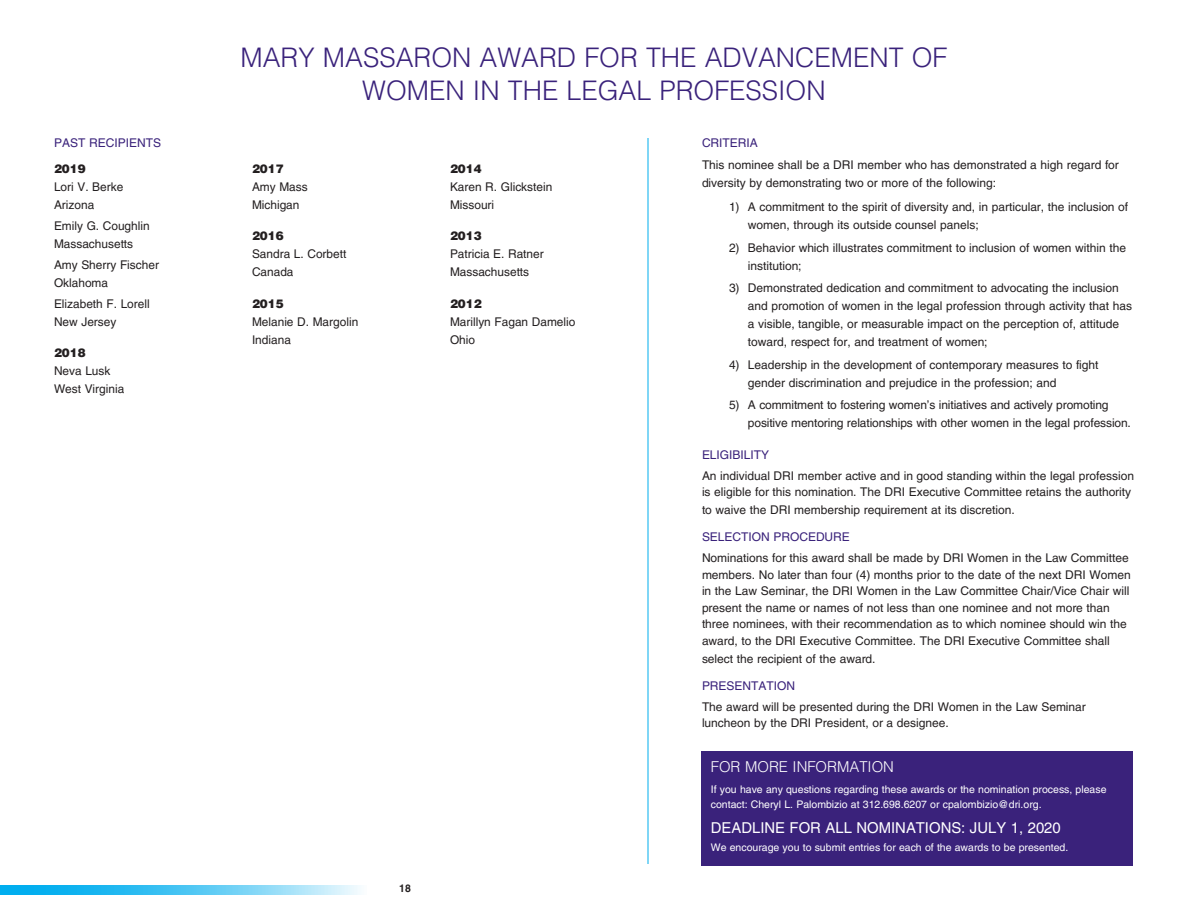
<style>
.page{position:relative;width:1188px;height:918px;background:#fff}
.page>*{position:absolute;margin:0;border:0;box-sizing:border-box;transform-origin:0 0}
.t1{font:300 27px/33px "Helvetica LT Pro";color:#3a227b;text-align:center}
.t2{font:15px "Helvetica LT Pro";color:#fff}
.t3{font:300 15px "Helvetica LT Pro";color:#fff}
.t4{font:12px/18px "Helvetica LT Pro";color:#231f20}
.t5{font:12px "Helvetica LT Pro";color:#3a227b}
.t6{font:900 12px "Helvetica LT Pro";color:#231f20}
.t7{font:10.5px/15px "Helvetica LT Pro";color:#fff}
.t8{font:700 10.5px "Helvetica LT Pro";color:#231f20}
</style>
<div class="page">
<hr style="left:648px;top:138px;width:1px;height:726px;background:#00aeef">
<svg style="left:0;top:885px;width:360px;height:10px;background:#58c9f4"></svg>
<div style="left:701px;top:751px;width:432px;height:114px;background:#3a227b"></div>
<p class="t5" style="left:54px;top:135px;width:109px">PAST RECIPIENTS</p>
<p class="t6" style="left:54px;top:161px;width:33px">2019</p>
<p class="t4" style="left:54px;top:177px;width:71px">Lori V. Berke<br>Arizona</p>
<p class="t4" style="left:54px;top:216px;width:97px">Emily G. Coughlin<br>Massachusetts</p>
<p class="t4" style="left:54px;top:255px;width:106px">Amy Sherry Fischer<br>Oklahoma</p>
<p class="t4" style="left:54px;top:294px;width:97px">Elizabeth F. Lorell<br>New Jersey</p>
<p class="t6" style="left:54px;top:345px;width:33px">2018</p>
<p class="t4" style="left:54px;top:362px;width:72px">Neva Lusk<br>West Virginia</p>
<h1 class="t1" style="left:241px;top:40px;width:709px">MARY MASSARON AWARD FOR THE ADVANCEMENT OF<br>WOMEN IN THE LEGAL PROFESSION</h1>
<p class="t5" style="left:702px;top:135px;width:57px">CRITERIA</p>
<p class="t4" style="left:702px;top:156px;width:418px">This nominee shall be a DRI member who has demonstrated a high regard for diversity by demonstrating two or more of the following:</p>
<p class="t4" style="left:748px;top:198px;width:382px;text-indent:-19px">1) A commitment to the spirit of diversity and, in particular, the inclusion of women, through its outside counsel panels;</p>
<p class="t4" style="left:748px;top:238px;width:380px;text-indent:-19px">2) Behavior which illustrates commitment to inclusion of women within the institution;</p>
<p class="t4" style="left:748px;top:279px;width:386px;text-indent:-19px">3) Demonstrated dedication and commitment to advocating the inclusion and promotion of women in the legal profession through activity that has a visible, tangible, or measurable impact on the perception of, attitude toward, respect for, and treatment of women;</p>
<p class="t4" style="left:748px;top:355px;width:352px;text-indent:-19px">4) Leadership in the development of contemporary measures to fight gender discrimination and prejudice in the profession; and</p>
<p class="t4" style="left:748px;top:396px;width:385px;text-indent:-19px">5) A commitment to fostering women’s initiatives and actively promoting positive mentoring relationships with other women in the legal profession.</p>
<p class="t5" style="left:702px;top:447px;width:69px">ELIGIBILITY</p>
<p class="t4" style="left:702px;top:467px;width:434px;line-height:16.5px">An individual DRI member active and in good standing within the legal profession is eligible for this nomination. The DRI Executive Committee retains the authority</p>
<p class="t4" style="left:702px;top:501px;width:314px">to waive the DRI membership requirement at its discretion.</p>
<p class="t5" style="left:702px;top:530px;width:149px">SELECTION PROCEDURE</p>
<p class="t4" style="left:702px;top:550px;width:430px;line-height:16.5px">Nominations for this award shall be made by DRI Women in the Law Committee members. No later than four (4) months prior to the date of the next DRI Women in the Law Seminar, the DRI Women in the Law Committee Chair/Vice Chair will present the name or names of not less than one nominee and not more than three nominees, with their recommendation as to which nominee should win the award, to the DRI Executive Committee. The DRI Executive Committee shall</p>
<p class="t4" style="left:702px;top:649px;width:175px">select the recipient of the award.</p>
<p class="t5" style="left:702px;top:678px;width:95px">PRESENTATION</p>
<p class="t4" style="left:702px;top:698px;width:385px;line-height:16.5px">The award will be presented during the DRI Women in the Law Seminar luncheon by the DRI President, or a designee.</p>
<p class="t6" style="left:252px;top:161px;width:33px">2017</p>
<p class="t4" style="left:252px;top:177px;width:57px">Amy Mass<br>Michigan</p>
<p class="t6" style="left:252px;top:228px;width:33px">2016</p>
<p class="t4" style="left:252px;top:245px;width:96px">Sandra L. Corbett<br>Canada</p>
<p class="t6" style="left:252px;top:296px;width:33px">2015</p>
<p class="t4" style="left:252px;top:312px;width:108px">Melanie D. Margolin<br>Indiana</p>
<p class="t6" style="left:450px;top:161px;width:33px">2014</p>
<p class="t4" style="left:450px;top:177px;width:104px">Karen R. Glickstein<br>Missouri</p>
<p class="t6" style="left:450px;top:228px;width:33px">2013</p>
<p class="t4" style="left:450px;top:245px;width:95px">Patricia E. Ratner<br>Massachusetts</p>
<p class="t6" style="left:450px;top:296px;width:33px">2012</p>
<p class="t4" style="left:450px;top:312px;width:127px">Marillyn Fagan Damelio<br>Ohio</p>
<p class="t8" style="left:399px;top:882px;width:13px">18</p>
<p class="t3" style="left:711px;top:757px;width:185px">FOR MORE INFORMATION</p>
<p class="t7" style="left:711px;top:782px;width:397px">If you have any questions regarding these awards or the nomination process, please contact: Cheryl L. Palombizio at 312.698.6207 or cpalombizio@dri.org.</p>
<p class="t2" style="left:711px;top:819px;width:351px">DEADLINE FOR ALL NOMINATIONS: JULY 1, 2020</p>
<p class="t7" style="left:711px;top:840px;width:359px">We encourage you to submit entries for each of the awards to be presented.</p>
</div>
